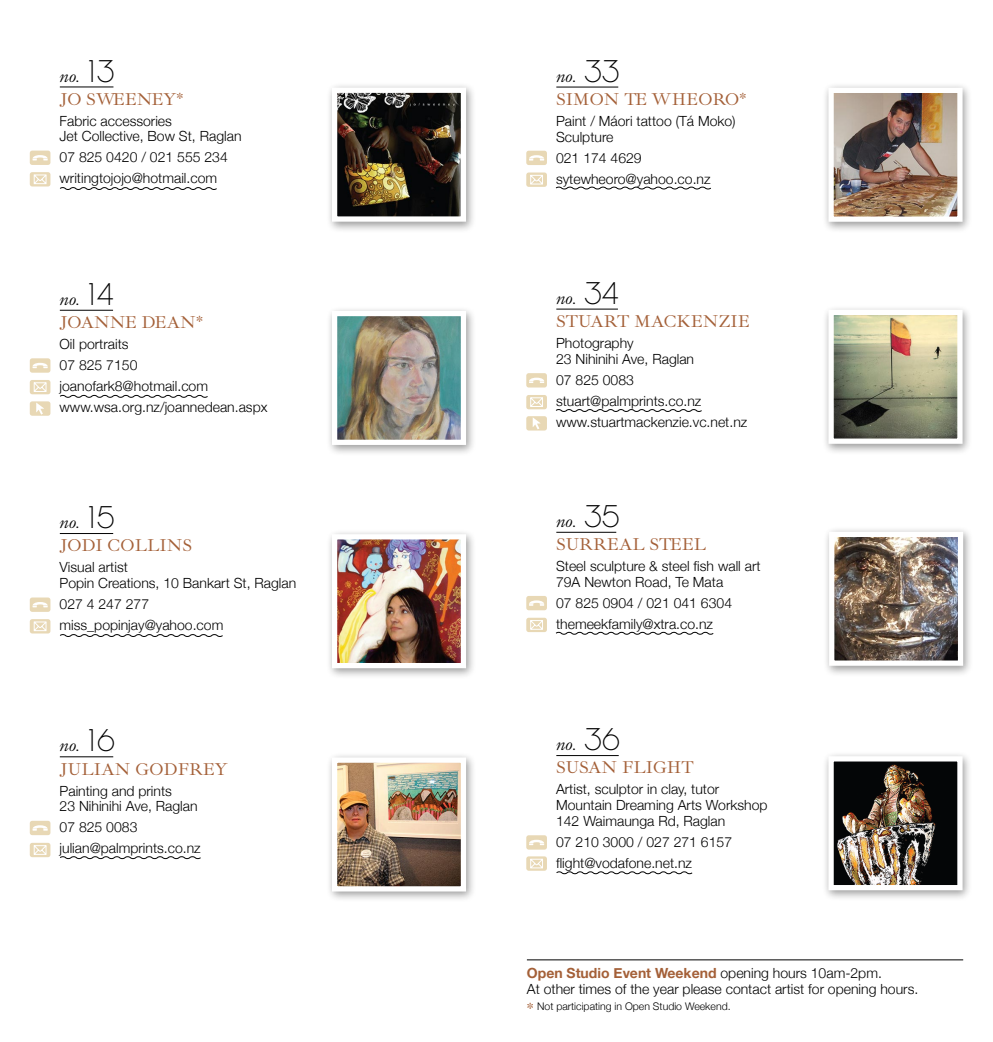
<style>
.page{position:relative;width:993px;height:1042px;background:#fff}
.page>*{position:absolute;margin:0;border:0;box-sizing:border-box;transform-origin:0 0}
.t1{font:17.5px/23.1px "Ibarra Real";color:#a46038}
.t2{font:300 14px/21px "Helvetica Neue";color:#000}
.t3{font:300 10.5px "Helvetica Neue";color:#000}
.s1{font-style:italic;color:#000}
.s2{font-family:"Chalet Paris Nineteen Seventy";font-size:31.5px;color:#000}
.s3{font-weight:700;color:#a46038}
.s4{font-family:"Ibarra Real";font-weight:400;font-size:17.5px;color:#a46038}
</style>
<div class="page">
<hr style="left:60px;top:533px;width:53px;height:1px;background:#000">
<div style="left:325px;top:528px;width:158px;height:159px;background:#000;opacity:.4"></div>
<img style="left:329px;top:531px;width:139px;height:140px">
<div style="left:30px;top:597px;width:20px;height:15px;background:#e8d8b5;border-radius:2px"></div>
<svg style="left:33px;top:602px;width:15px;height:5px"></svg>
<div style="left:30px;top:619px;width:20px;height:14px;background:#e8d8b5;border-radius:2px"></div>
<svg style="left:33px;top:621px;width:14px;height:10px"></svg>
<svg style="left:60px;top:634px;width:163px;height:3px"></svg>
<hr style="left:60px;top:756px;width:53px;height:1px;background:#000">
<div style="left:325px;top:752px;width:158px;height:158px;background:#000;opacity:.4"></div>
<img style="left:329px;top:755px;width:139px;height:139px">
<div style="left:30px;top:821px;width:20px;height:14px;background:#e8d8b5;border-radius:2px"></div>
<svg style="left:33px;top:825px;width:15px;height:5px"></svg>
<div style="left:30px;top:843px;width:20px;height:14px;background:#e8d8b5;border-radius:2px"></div>
<svg style="left:33px;top:845px;width:14px;height:10px"></svg>
<svg style="left:60px;top:856px;width:141px;height:4px"></svg>
<hr style="left:60px;top:87px;width:53px;height:1px;background:#000">
<div style="left:325px;top:82px;width:158px;height:158px;background:#000;opacity:.4"></div>
<img style="left:329px;top:85px;width:139px;height:139px">
<div style="left:30px;top:151px;width:20px;height:14px;background:#e8d8b5;border-radius:2px"></div>
<svg style="left:33px;top:155px;width:15px;height:5px"></svg>
<div style="left:30px;top:172px;width:20px;height:14px;background:#e8d8b5;border-radius:2px"></div>
<svg style="left:33px;top:174px;width:14px;height:11px"></svg>
<svg style="left:60px;top:187px;width:157px;height:3px"></svg>
<hr style="left:60px;top:310px;width:53px;height:1px;background:#000">
<div style="left:325px;top:305px;width:158px;height:158px;background:#000;opacity:.4"></div>
<img style="left:329px;top:308px;width:139px;height:139px">
<div style="left:30px;top:358px;width:20px;height:15px;background:#e8d8b5;border-radius:2px"></div>
<svg style="left:33px;top:363px;width:15px;height:5px"></svg>
<div style="left:30px;top:380px;width:20px;height:14px;background:#e8d8b5;border-radius:2px"></div>
<svg style="left:33px;top:382px;width:14px;height:10px"></svg>
<svg style="left:60px;top:394px;width:148px;height:4px"></svg>
<div style="left:30px;top:401px;width:20px;height:15px;background:#e8d8b5;border-radius:2px"></div>
<svg style="left:36px;top:403px;width:8px;height:11px"></svg>
<hr style="left:556px;top:755px;width:62px;height:1px;background:#000">
<div style="left:821px;top:750px;width:158px;height:159px;background:#000;opacity:.4"></div>
<img style="left:825px;top:753px;width:139px;height:140px">
<div style="left:526px;top:835px;width:20px;height:14px;background:#e8d8b5;border-radius:2px"></div>
<svg style="left:529px;top:839px;width:15px;height:6px"></svg>
<div style="left:526px;top:856px;width:20px;height:15px;background:#e8d8b5;border-radius:2px"></div>
<svg style="left:530px;top:858px;width:13px;height:11px"></svg>
<svg style="left:556px;top:871px;width:136px;height:4px"></svg>
<hr style="left:556px;top:309px;width:61px;height:1px;background:#000">
<div style="left:821px;top:304px;width:158px;height:158px;background:#000;opacity:.4"></div>
<svg style="left:825px;top:307px;width:139px;height:139px;background:#adab94"></svg>
<div style="left:526px;top:373px;width:20px;height:14px;background:#e8d8b5;border-radius:2px"></div>
<svg style="left:529px;top:377px;width:15px;height:6px"></svg>
<div style="left:526px;top:395px;width:20px;height:14px;background:#e8d8b5;border-radius:2px"></div>
<svg style="left:530px;top:397px;width:13px;height:10px"></svg>
<div style="left:526px;top:416px;width:20px;height:14px;background:#e8d8b5;border-radius:2px"></div>
<svg style="left:532px;top:417px;width:8px;height:12px"></svg>
<svg style="left:555px;top:409px;width:147px;height:3px"></svg>
<hr style="left:556px;top:532px;width:60px;height:1px;background:#000">
<div style="left:822px;top:526px;width:158px;height:158px;background:#000;opacity:.4"></div>
<img style="left:826px;top:529px;width:139px;height:139px">
<div style="left:526px;top:596px;width:20px;height:14px;background:#e8d8b5;border-radius:2px"></div>
<svg style="left:529px;top:600px;width:15px;height:6px"></svg>
<div style="left:526px;top:618px;width:20px;height:14px;background:#e8d8b5;border-radius:2px"></div>
<svg style="left:530px;top:620px;width:13px;height:10px"></svg>
<svg style="left:555px;top:631px;width:159px;height:4px"></svg>
<hr style="left:556px;top:87px;width:62px;height:1px;background:#000">
<div style="left:821px;top:82px;width:158px;height:158px;background:#000;opacity:.4"></div>
<img style="left:825px;top:85px;width:139px;height:139px">
<div style="left:526px;top:151px;width:20px;height:14px;background:#e8d8b5;border-radius:2px"></div>
<svg style="left:529px;top:155px;width:15px;height:6px"></svg>
<div style="left:526px;top:172px;width:20px;height:15px;background:#e8d8b5;border-radius:2px"></div>
<svg style="left:530px;top:174px;width:13px;height:11px"></svg>
<svg style="left:555px;top:186px;width:156px;height:4px"></svg>
<hr style="left:526px;top:959px;width:436px;height:1px;background:#000">
<p class="t1" style="left:60px;top:64px;width:125px"><span class="s1">no.</span> <span class="s2">13<br></span>JO SWEENEY*</p>
<p class="t2" style="left:60px;top:113px;width:183px;line-height:15.8px">Fabric accessories<br>Jet Collective, Bow St, Raglan</p>
<p class="t2" style="left:60px;top:147px;width:170px">07 825 0420 / 021 555 234 writingtojojo@hotmail.com</p>
<p class="t1" style="left:60px;top:288px;width:145px"><span class="s1">no.</span> <span class="s2">14<br></span>JOANNE DEAN*</p>
<p class="t2" style="left:60px;top:333px;width:209px">Oil portraits<br>07 825 7150 joanofark8@hotmail.com www.wsa.org.nz/joannedean.aspx</p>
<p class="t1" style="left:60px;top:511px;width:134px"><span class="s1">no.</span> <span class="s2">15<br></span>JODI COLLINS</p>
<p class="t2" style="left:60px;top:559px;width:238px;line-height:15.8px">Visual artist<br>Popin Creations, 10 Bankart St, Raglan</p>
<p class="t2" style="left:60px;top:593px;width:165px">027 4 247 277 miss_popinjay@yahoo.com</p>
<p class="t1" style="left:60px;top:734px;width:170px"><span class="s1">no.</span> <span class="s2">16<br></span>JULIAN GODFREY</p>
<p class="t2" style="left:60px;top:782px;width:139px;line-height:15.8px">Painting and prints<br>23 Nihinihi Ave, Raglan</p>
<p class="t2" style="left:60px;top:816px;width:143px">07 825 0083 julian@palmprints.co.nz</p>
<p class="t1" style="left:556px;top:64px;width:192px"><span class="s1">no.</span> <span class="s2">33<br></span>SIMON TE WHEORO*</p>
<p class="t2" style="left:556px;top:113px;width:181px;line-height:15.8px">Paint / Máori tattoo (Tá Moko)<br>Sculpture</p>
<p class="t2" style="left:556px;top:147px;width:156px">021 174 4629 sytewheoro@yahoo.co.nz</p>
<p class="t1" style="left:556px;top:286px;width:195px"><span class="s1">no.</span> <span class="s2">34<br></span>STUART MACKENZIE</p>
<p class="t2" style="left:556px;top:335px;width:139px;line-height:15.8px">Photography<br>23 Nihinihi Ave, Raglan</p>
<p class="t2" style="left:556px;top:369px;width:193px">07 825 0083 stuart@palmprints.co.nz www.stuartmackenzie.vc.net.nz</p>
<p class="t1" style="left:556px;top:510px;width:151px"><span class="s1">no.</span> <span class="s2">35<br></span>SURREAL STEEL</p>
<p class="t2" style="left:556px;top:558px;width:206px;line-height:15.8px">Steel sculpture &amp; steel fish wall art<br>79A Newton Road, Te Mata</p>
<p class="t2" style="left:556px;top:592px;width:177px">07 825 0904 / 021 041 6304 themeekfamily@xtra.co.nz</p>
<p class="t1" style="left:556px;top:733px;width:139px"><span class="s1">no.</span> <span class="s2">36<br></span>SUSAN FLIGHT</p>
<p class="t2" style="left:556px;top:781px;width:213px;line-height:15.8px">Artist, sculptor in clay, tutor<br>Mountain Dreaming Arts Workshop<br>142 Waimaunga Rd, Raglan</p>
<p class="t2" style="left:556px;top:831px;width:177px">07 210 3000 / 027 271 6157 flight@vodafone.net.nz</p>
<p class="t2" style="left:526px;top:965px;width:393px;line-height:15.8px"><span class="s3">Open Studio Event Weekend</span> opening hours 10am-2pm.<br>At other times of the year please contact artist for opening hours.</p>
<p class="t3" style="left:526px;top:999px;width:205px"><span class="s4">*</span> Not participating in Open Studio Weekend.</p>
</div>
